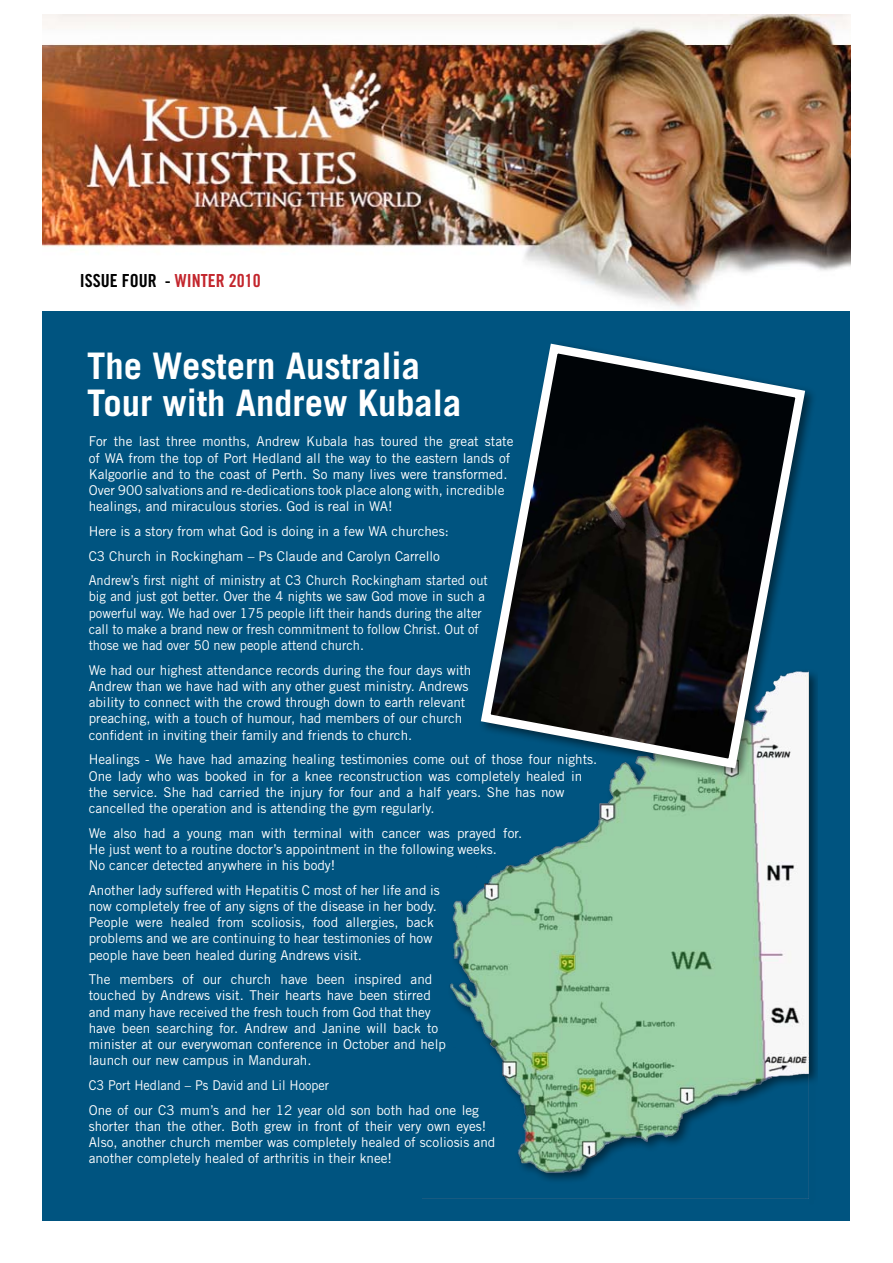
<style>
.page{position:relative;width:893px;height:1263px;background:#fff}
.page>*{position:absolute;margin:0;border:0;box-sizing:border-box;transform-origin:0 0}
.t1{font:700 36.6px/37.5px "Trade Gothic";color:#fff}
.t2{font:18px "Trade Gothic Bold Cond Twenty";color:#000}
.t3{font:13.5px/16.2px "Trade Gothic";color:#fff}
.t4{font:13.5px/16.2px "Trade Gothic";color:#fff;scale:.96 1}
.t5{font:13.5px/24.8px "Trade Gothic";color:#fff;scale:.94 1}
.s1{color:#c3262d}
</style>
<div class="page">
<div style="left:43px;top:43px;width:807px;height:1177px;background:#005480"></div>
<img style="left:43px;top:14px;width:807px;height:296px">
<div style="left:418px;top:667px;width:399px;height:542px;background:#000;opacity:.5"></div>
<img style="left:422px;top:671px;width:387px;height:528px">
<div style="left:477px;top:340px;width:339px;height:440px;background:#000;opacity:.5"></div>
<svg style="left:476px;top:340px;width:334px;height:433px"></svg>
<h2 class="t2" style="left:80px;top:270px;width:182px">ISSUE FOUR - <span class="s1">WINTER 2010</span></h2>
<h1 class="t1" style="left:87px;top:346px;width:376px">The Western Australia<br>Tour with Andrew Kubala</h1>
<p class="t3" style="left:89px;top:433px;width:426px">For the last three months, Andrew Kubala has toured the great state of WA from the top of Port Hedland all the way to the eastern lands of Kalgoorlie and to the coast of Perth. So many lives were transformed.<br>Over 900 salvations and re-dedications took place along with, incredible healings, and miraculous stories. God is real in WA!</p>
<p class="t3" style="left:89px;top:518px;width:401px;line-height:24.8px">Here is a story from what God is doing in a few WA churches:<br>C3 Church in Rockingham – Ps Claude and Carolyn Carrello<br>Andrew’s first night of ministry at C3 Church Rockingham started out</p>
<p class="t4" style="left:89px;top:588px;width:414px">big and just got better. Over the 4 nights we saw God move in such a powerful way. We had over 175 people lift their hands during the alter call to make a brand new or fresh commitment to follow Christ. Out of those we had over 50 new people attend church.</p>
<p class="t3" style="left:89px;top:662px;width:384px">We had our highest attendance records during the four days with Andrew than we have had with any other guest ministry. Andrews ability to connect with the crowd through down to earth relevant preaching, with a touch of humour, had members of our church confident in inviting their family and friends to church.</p>
<p class="t3" style="left:89px;top:751px;width:510px">Healings - We have had amazing healing testimonies come out of those four nights.<br>One lady who was booked in for a knee reconstruction was completely healed in the service. She had carried the injury for four and a half years. She has now cancelled the operation and is attending the gym regularly.</p>
<p class="t3" style="left:89px;top:824px;width:435px">We also had a young man with terminal with cancer was prayed for.<br>He just went to a routine doctor’s appointment in the following weeks.<br>No cancer detected anywhere in his body!</p>
<p class="t3" style="left:89px;top:882px;width:353px">Another lady suffered with Hepatitis C most of her life and is now completely free of any signs of the disease in her body.<br>People were healed from scoliosis, food allergies, back problems and we are continuing to hear testimonies of how people have been healed during Andrews visit.</p>
<p class="t3" style="left:89px;top:971px;width:359px">The members of our church have been inspired and touched by Andrews visit. Their hearts have been stirred and many have received the fresh touch from God that they have been searching for. Andrew and Janine will back to minister at our everywoman conference in October and help launch our new campus in Mandurah.</p>
<p class="t5" style="left:89px;top:1072px;width:417px">C3 Port Hedland – Ps David and Lil Hooper<br>One of our C3 mum’s and her 12 year old son both had one leg</p>
<p class="t3" style="left:89px;top:1118px;width:408px">shorter than the other. Both grew in front of their very own eyes!<br>Also, another church member was completely healed of scoliosis and another completely healed of arthritis in their knee!</p>
</div>
